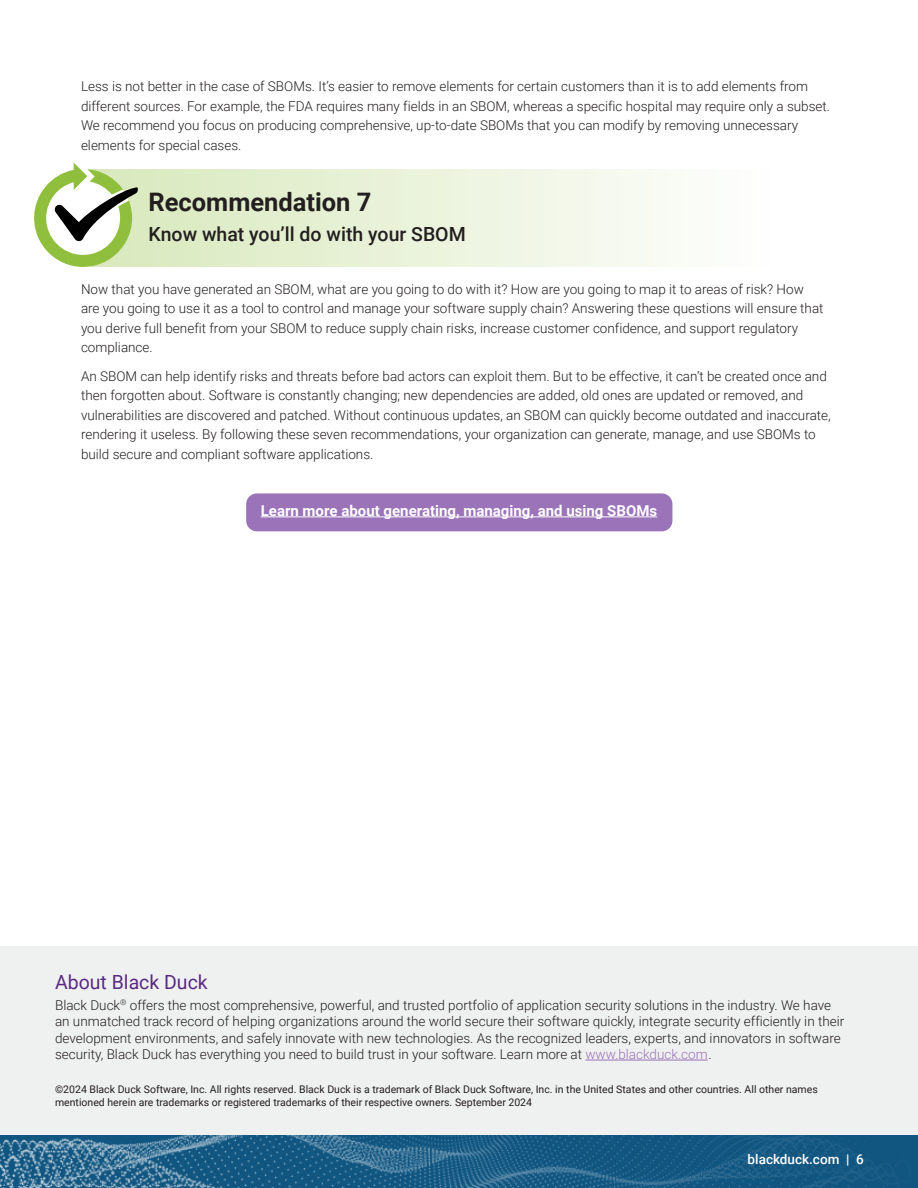
<style>
.page{position:relative;width:918px;height:1188px;background:#fff}
.page>*{position:absolute;margin:0;border:0;box-sizing:border-box;transform-origin:0 0}
.HEADING_1{font:700 25.5px "Roboto";color:#231f20}
.HEADING_2{font:500 19.5px "Roboto";color:#231f20}
.BP_BOX_HEADER{font:19.5px "Roboto";color:#5a2a82}
.BODY_COPY{font:700 15px "Roboto";color:#fff}
.BODY_COPY-2{font:300 13.5px/19.5px "Roboto";color:#231f20}
.BP_BOX_BODY{font:300 13.5px/16.5px "Roboto";color:#231f20}
.t1{font:500 13.5px "Roboto";color:#fff}
.BP_MOUSETYPE{font:10.5px/13.5px "Roboto";color:#231f20}
.s1{color:#9a73b8}
</style>
<div class="page">
<img style="left:0;top:1134px;width:918px;height:54px">
<div style="left:246px;top:493px;width:426px;height:38px;background:#9a73b8;border-radius:11px"></div>
<div style="left:91px;top:169px;width:827px;height:98px;background:linear-gradient(to right,#dae9bf,#fff)"></div>
<svg style="left:34px;top:164px;width:105px;height:103px"></svg>
<hr style="left:261px;top:517px;width:396px;height:1px;background:#fff">
<div style="left:0;top:946px;width:918px;height:188px;background:#eff0f0"></div>
<hr style="left:585px;top:1060px;width:123px;height:1px;background:#9a73b8">
<p class="BODY_COPY-2" style="left:81px;top:76px;width:751px">Less is not better in the case of SBOMs. It’s easier to remove elements for certain customers than it is to add elements from different sources. For example, the FDA requires many fields in an SBOM, whereas a specific hospital may require only a subset.<br>We recommend you focus on producing comprehensive, up-to-date SBOMs that you can modify by removing unnecessary elements for special cases.</p>
<p class="HEADING_1" style="left:148px;top:184px;width:225px">Recommendation 7</p>
<p class="HEADING_2" style="left:148px;top:220px;width:319px">Know what you’ll do with your SBOM</p>
<p class="BODY_COPY-2" style="left:81px;top:279px;width:744px">Now that you have generated an SBOM, what are you going to do with it? How are you going to map it to areas of risk? How are you going to use it as a tool to control and manage your software supply chain? Answering these questions will ensure that you derive full benefit from your SBOM to reduce supply chain risks, increase customer confidence, and support regulatory compliance.</p>
<p class="BODY_COPY-2" style="left:81px;top:366px;width:751px">An SBOM can help identify risks and threats before bad actors can exploit them. But to be effective, it can’t be created once and then forgotten about. Software is constantly changing; new dependencies are added, old ones are updated or removed, and vulnerabilities are discovered and patched. Without continuous updates, an SBOM can quickly become outdated and inaccurate, rendering it useless. By following these seven recommendations, your organization can generate, manage, and use SBOMs to build secure and compliant software applications.</p>
<p class="BODY_COPY" style="left:261px;top:500px;width:398px">Learn more about generating, managing, and using SBOMs</p>
<p class="BP_BOX_HEADER" style="left:55px;top:968px;width:154px">About Black Duck</p>
<p class="BP_BOX_BODY" style="left:55px;top:996px;width:791px">Black Duck<sup>®</sup> offers the most comprehensive, powerful, and trusted portfolio of application security solutions in the industry. We have an unmatched track record of helping organizations around the world secure their software quickly, integrate security efficiently in their development environments, and safely innovate with new technologies. As the recognized leaders, experts, and innovators in software security, Black Duck has everything you need to build trust in your software. Learn more at <span class="s1">www.blackduck.com</span> .</p>
<p class="BP_MOUSETYPE" style="left:55px;top:1082px;width:764px">©2024 Black Duck Software, Inc. All rights reserved. Black Duck is a trademark of Black Duck Software, Inc. in the United States and other countries. All other names mentioned herein are trademarks or registered trademarks of their respective owners. September 2024</p>
<p class="t1" style="left:748px;top:1149px;width:118px">blackduck.com | 6</p>
</div>
